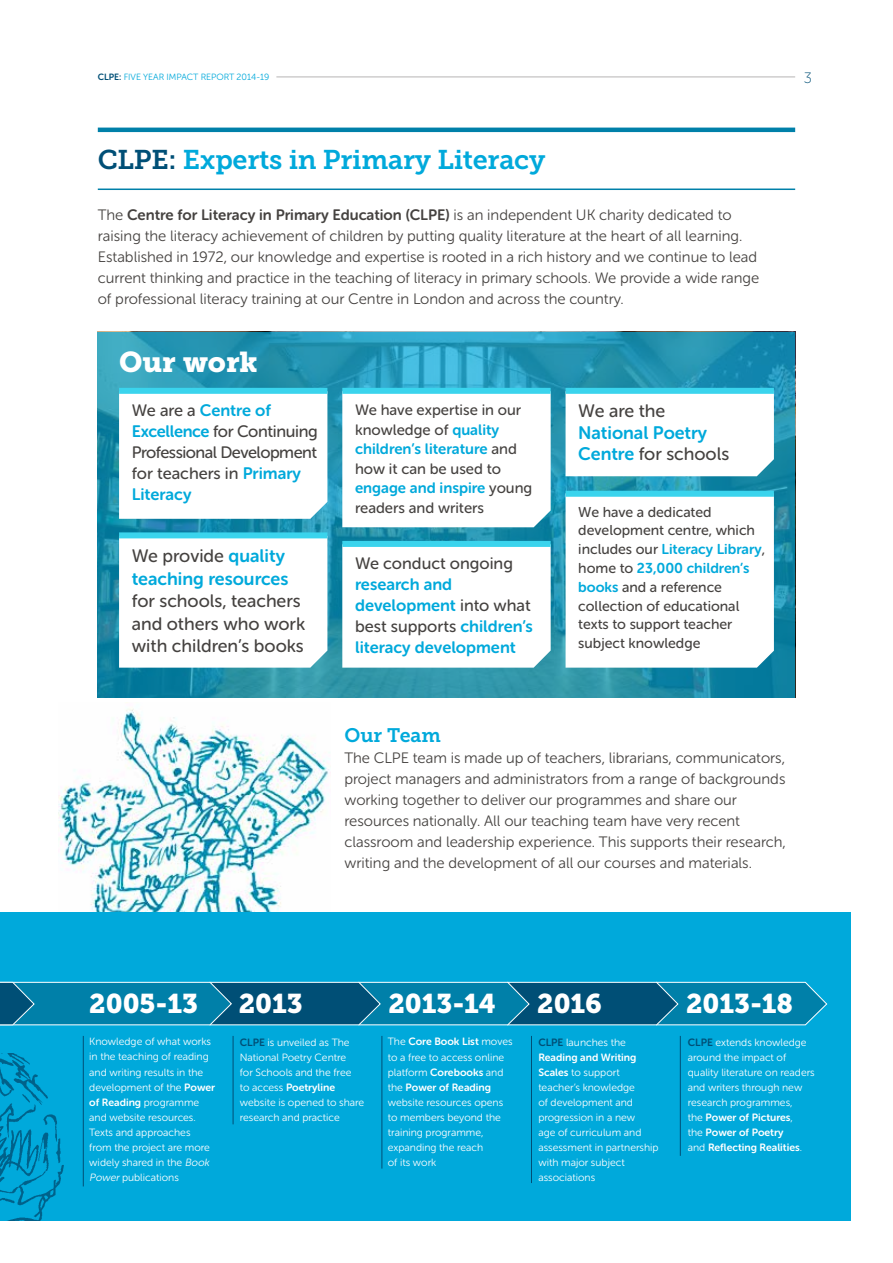
<style>
.page{position:relative;width:893px;height:1263px;background:#fff}
.page>*{position:absolute;margin:0;border:0;box-sizing:border-box;transform-origin:0 0}
.t1{font:28.5px "Museo Slab 900";color:#fff}
.t2{font:27px "Museo Slab 900";color:#fff}
.t3{font:27px "Museo Slab 700";letter-spacing:-.01em;color:#00a9db}
.t4{font:19.5px "Museo Slab 700";color:#00a9db}
.t5{font:18px/22.5px "Museo Sans Rounded 500";color:#454240}
.t6{font:18px "Museo Sans Rounded 700";color:#00a9db}
.t7{font:16.5px/21px "Museo Sans Rounded 500";letter-spacing:-.01em;color:#454240;text-align:justify}
.t8{font:16.5px/21px "Museo Sans Rounded 700";color:#00a9db}
.t9{font:15px/21px "Museo Sans Rounded 300";color:#454240}
.t10{font:15px "Museo Sans Rounded 700";color:#454240}
.t11{font:15px/19.5px "Museo Sans Rounded 500";color:#454240}
.t12{font:15px "Museo Sans Rounded 700";color:#00a9db}
.t13{font:15px "Museo Sans Rounded 100";color:#004f76}
.t14{font:14.25px/18.8px "Museo Sans Rounded 500";color:#454240}
.t15{font:14.25px/18.8px "Museo Sans Rounded 700";color:#00a9db}
.t16{font:10.5px/15px "Museo Sans Rounded 300";color:#fff}
.t17{font:10.5px/15px "Museo Sans Rounded 700";color:#fff}
.t18{font:9px "Museo Sans Rounded 300";color:#00a9db}
.s1{font-family:"Museo Sans Rounded 700";color:#004f76}
.s2{color:#004f76}
.s3{font-family:"Museo Sans Rounded 300"}
.s4{font-family:"Museo Sans Rounded 500";color:#454240}
.s5{font-family:"Museo Sans Rounded 700";color:#00a9db}
.s6{font-family:"Museo Sans Rounded 700"}
.s7{font-style:italic}
</style>
<div class="page">
<svg style="left:98px;top:332px;width:697px;height:365px"></svg>
<img style="left:58px;top:702px;width:272px;height:210px">
<div style="left:0;top:912px;width:850px;height:308px;background:#00a9db"></div>
<hr style="left:233px;top:1036px;width:1px;height:88px;background:#004f76">
<hr style="left:382px;top:1036px;width:1px;height:132px;background:#004f76">
<hr style="left:531px;top:1036px;width:1px;height:147px;background:#004f76">
<hr style="left:680px;top:1036px;width:1px;height:120px;background:#004f76">
<hr style="left:83px;top:1036px;width:1px;height:150px;background:#004f76">
<svg style="left:119px;top:394px;width:208px;height:125px"></svg>
<svg style="left:119px;top:538px;width:208px;height:130px"></svg>
<svg style="left:342px;top:394px;width:209px;height:133px"></svg>
<svg style="left:342px;top:547px;width:209px;height:121px"></svg>
<svg style="left:566px;top:394px;width:208px;height:82px"></svg>
<svg style="left:566px;top:497px;width:208px;height:171px"></svg>
<hr style="left:98px;top:128px;width:697px;height:4px;background:#0080a9">
<hr style="left:98px;top:189px;width:697px;height:1px;background:#0080a9">
<div style="left:119px;top:388px;width:208px;height:6px;background:#3ad4ed"></div>
<div style="left:119px;top:532px;width:208px;height:6px;background:#3ad4ed"></div>
<div style="left:342px;top:388px;width:209px;height:6px;background:#3ad4ed"></div>
<div style="left:342px;top:541px;width:209px;height:6px;background:#3ad4ed"></div>
<div style="left:566px;top:388px;width:208px;height:6px;background:#3ad4ed"></div>
<div style="left:566px;top:491px;width:208px;height:6px;background:#3ad4ed"></div>
<svg style="left:0;top:981px;width:828px;height:44px"></svg>
<img style="left:0;top:1053px;width:64px;height:167px">
<hr style="left:276px;top:77px;width:519px;height:1px;background:#b7b4b4">
<p class="t18" style="left:98px;top:72px;width:173px"><span class="s1">CLPE:</span> FIVE YEAR IMPACT REPORT 2014-19</p>
<h3 class="t13" style="left:804px;top:70px;width:10px">3</h3>
<h2 class="t3" style="left:98px;top:144px;width:449px"><span class="s2">CLPE:</span> Experts in Primary Literacy</h2>
<h3 class="t10" style="left:98px;top:206px;width:635px"><span class="s3">The</span> Centre for Literacy in Primary Education (CLPE) <span class="s3">is an independent UK charity dedicated to</span></h3>
<p class="t9" style="left:98px;top:225px;width:663px">raising the literacy achievement of children by putting quality literature at the heart of all learning.<br>Established in 1972, our knowledge and expertise is rooted in a rich history and we continue to lead current thinking and practice in the teaching of literacy in primary schools. We provide a wide range of professional literacy training at our Centre in London and across the country.</p>
<h1 class="t1" style="left:119px;top:345px;width:140px">Our work</h1>
<h3 class="t8" style="left:132px;top:400px;width:141px"><span class="s4">We are a</span> Centre of</h3>
<h3 class="t7" style="left:132px;top:421px;width:187px"><span class="s5">Excellence</span> for Continuing Professional Development for teachers in <span class="s5">Primary</span></h3>
<h3 class="t8" style="left:132px;top:484px;width:61px">Literacy</h3>
<h3 class="t5" style="left:132px;top:545px;width:155px">We provide <span class="s5">quality</span></h3>
<h3 class="t6" style="left:132px;top:568px;width:158px">teaching resources</h3>
<h3 class="t5" style="left:132px;top:590px;width:175px">for schools, teachers and others who work with children’s books</h3>
<h3 class="t11" style="left:355px;top:400px;width:168px">We have expertise in our knowledge of <span class="s5">quality</span></h3>
<h3 class="t12" style="left:355px;top:441px;width:163px">children’s literature <span class="s4">and</span></h3>
<h3 class="t11" style="left:355px;top:459px;width:148px">how it can be used to</h3>
<h3 class="t12" style="left:355px;top:480px;width:179px">engage and inspire <span class="s4">young</span></h3>
<h3 class="t11" style="left:355px;top:498px;width:131px">readers and writers</h3>
<h3 class="t7" style="left:355px;top:553px;width:159px">We conduct ongoing</h3>
<h3 class="t8" style="left:355px;top:574px;width:177px">research and development <span class="s4">into what</span></h3>
<h3 class="t7" style="left:355px;top:616px;width:179px">best supports <span class="s5">children’s</span></h3>
<h3 class="t8" style="left:355px;top:637px;width:162px">literacy development</h3>
<h3 class="t5" style="left:578px;top:400px;width:89px">We are the</h3>
<h3 class="t6" style="left:578px;top:422px;width:130px">National Poetry</h3>
<h3 class="t5" style="left:578px;top:442px;width:153px"><span class="s5">Centre</span> for schools</h3>
<h3 class="t14" style="left:578px;top:502px;width:178px">We have a dedicated development centre, which</h3>
<h3 class="t15" style="left:578px;top:540px;width:188px"><span class="s4">includes our</span> Literacy Library<span class="s4">, home to</span> 23,000 children’s</h3>
<h3 class="t14" style="left:578px;top:577px;width:163px"><span class="s5">books</span> and a reference collection of educational texts to support teacher subject knowledge</h3>
<h3 class="t4" style="left:344px;top:724px;width:98px">Our Team</h3>
<p class="t9" style="left:344px;top:747px;width:443px">The CLPE team is made up of teachers, librarians, communicators, project managers and administrators from a range of backgrounds working together to deliver our programmes and share our resources nationally. All our teaching team have very recent classroom and leadership experience. This supports their research, writing and the development of all our courses and materials.</p>
<h2 class="t2" style="left:89px;top:988px;width:110px">2005-13</h2>
<h2 class="t2" style="left:239px;top:988px;width:65px">2013</h2>
<h2 class="t2" style="left:388px;top:988px;width:109px">2013-14</h2>
<h2 class="t2" style="left:537px;top:988px;width:66px">2016</h2>
<h2 class="t2" style="left:686px;top:988px;width:108px">2013-18</h2>
<p class="t16" style="left:89px;top:1034px;width:127px">Knowledge of what works in the teaching of reading and writing results in the development of the <span class="s6">Power</span></p>
<p class="t17" style="left:89px;top:1094px;width:112px">of Reading <span class="s3">programme</span></p>
<p class="t16" style="left:89px;top:1109px;width:124px">and website resources.<br>Texts and approaches from the project are more widely shared in the <span class="s7">Book<br>Power</span>publications</p>
<p class="t16" style="left:240px;top:1034px;width:113px"><span class="s1">CLPE</span> is unveiled as The<br>National Poetry Centre for Schools and the free</p>
<p class="t17" style="left:240px;top:1079px;width:97px"><span class="s3">to access</span> Poetryline</p>
<p class="t16" style="left:240px;top:1094px;width:126px">website is opened to share research and practice</p>
<p class="t17" style="left:388px;top:1034px;width:126px"><span class="s3">The</span> Core Book List <span class="s3">moves</span></p>
<p class="t16" style="left:388px;top:1049px;width:118px">to a free to access online platform <span class="s6">Corebooks</span> and</p>
<p class="t17" style="left:388px;top:1079px;width:105px"><span class="s3">the</span> Power of Reading</p>
<p class="t16" style="left:388px;top:1094px;width:117px">website resources opens to members beyond the training programme, expanding the reach<br>of its work</p>
<p class="t16" style="left:538px;top:1034px;width:89px"><span class="s1">CLPE</span> launches the</p>
<p class="t17" style="left:538px;top:1049px;width:100px">Reading and Writing</p>
<p class="t16" style="left:538px;top:1064px;width:122px"><span class="s6">Scales</span> to support teacher’s knowledge<br>of development and progression in a new<br>age of curriculum and assessment in partnership with major subject associations</p>
<p class="t16" style="left:688px;top:1034px;width:128px"><span class="s1">CLPE</span> extends knowledge around the impact of quality literature on readers and writers through new research programmes,</p>
<p class="t17" style="left:688px;top:1109px;width:116px"><span class="s3">the</span> Power of Pictures<span class="s3">, the</span> Power of Poetry <span class="s3">and</span> Reflecting Realities<span class="s3">.</span></p>
</div>
